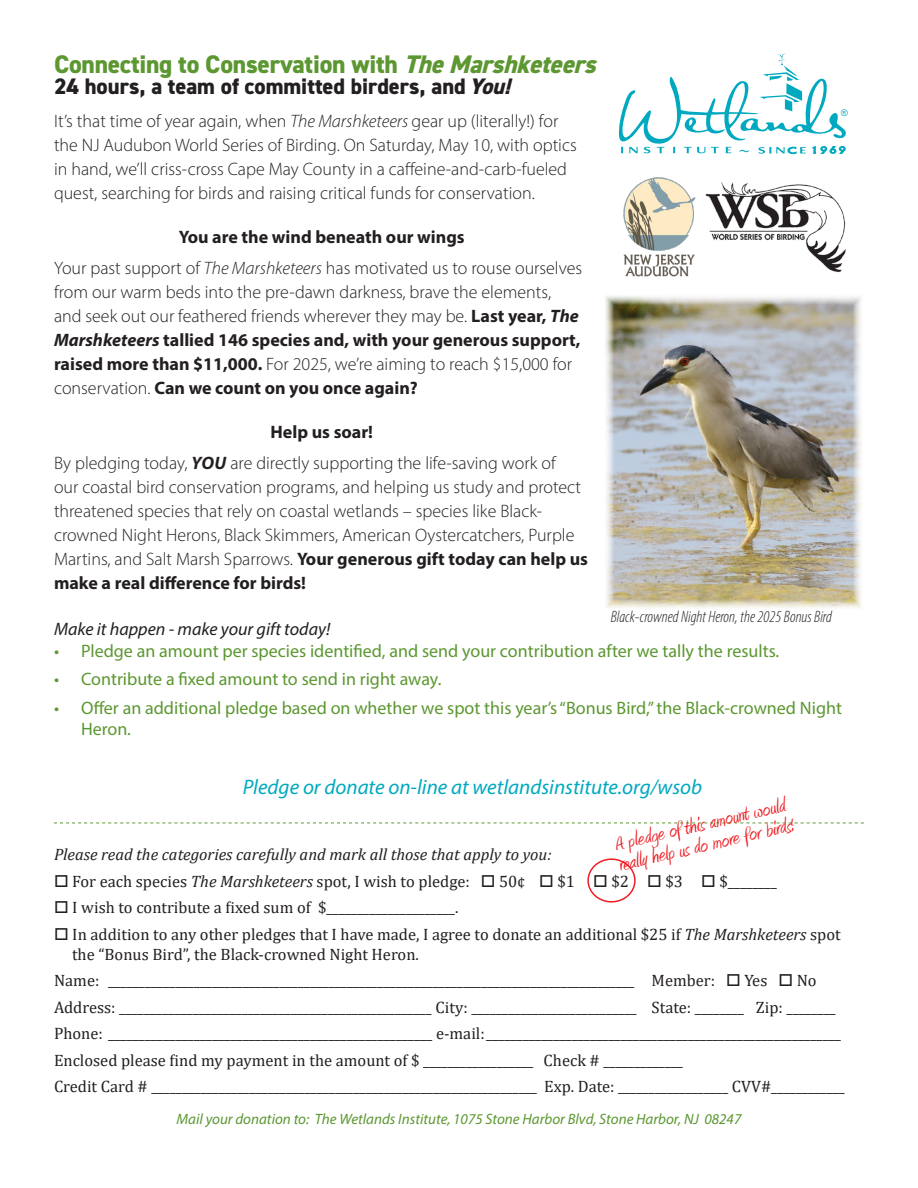
<style>
.page{position:relative;width:918px;height:1188px;background:#fff}
.page>*{position:absolute;margin:0;border:0;box-sizing:border-box;transform-origin:0 0}
.t1{font:800 25.5px "DIN2014";letter-spacing:-.01em;color:#5c9731}
.t2{font:24px/21px "Amienne";color:#ee1d23}
.t3{font:800 22.5px "DIN2014";color:#231f20}
.t4{font:italic 21px "Myriad Pro";color:#00a9bf}
.t5{font:300 18px/24px "Myriad Pro";color:#231f20}
.t6{font:18px/21.6px "Myriad Pro";color:#5c9731}
.t7{font:700 18px "Myriad Pro";color:#231f20}
.t8{font:italic 18px "Myriad Pro";color:#231f20}
.t9{font:condensed 17.1px "Gill Sans";color:#00a9bf}
.t10{font:16.5px/19.8px "Cambria";color:#231f20}
.t11{font:italic 16.5px "Cambria";color:#231f20}
.t12{font:italic 300 condensed 16.5px "Myriad Pro";color:#231f20}
.t13{font:italic 15px "Myriad Pro";color:#5c9731}
.s1{font-style:italic}
.s2{font-weight:700}
.s3{font-weight:700;font-style:italic}
</style>
<div class="page">
<svg style="left:54px;top:823px;width:810px;height:1px"></svg>
<img style="left:623px;top:177px;width:223px;height:100px">
<svg style="left:619px;top:53px;width:229px;height:101px"></svg>
<img style="left:605px;top:296px;width:256px;height:312px">
<div style="left:587px;top:858px;width:49px;height:45px;border:2px solid #ee1d23;border-radius:50%"></div>
<p class="t1" style="left:54px;top:47px;width:552px">Connecting to Conservation with <span class="s1">TheMarshketeers</span></p>
<p class="t3" style="left:54px;top:71px;width:465px">24 hours, a team of committed birders, and <span class="s1">You!</span></p>
<p class="t5" style="left:54px;top:109px;width:524px">It’s that time of year again, when <span class="s1">The Marshketeers</span> gear up (literally!) for the NJ Audubon World Series of Birding. On Saturday, May 10, with optics in hand, we’ll criss-cross Cape May County in a caffeine-and-carb-fueled quest, searching for birds and raising critical funds for conservation.</p>
<p class="t7" style="left:179px;top:225px;width:287px">You are the wind beneath our wings</p>
<p class="t5" style="left:54px;top:256px;width:530px">Your past support of <span class="s1">The Marshketeers</span> has motivated us to rouse ourselves from our warm beds into the pre-dawn darkness, brave the elements, and seek out our feathered friends wherever they may be. <span class="s2">Last year,</span> <span class="s3">The Marshketeers</span> <span class="s2">tallied 146 species and, with your generous support, raised more than $11,000.</span> For 2025, we’re aiming to reach $15,000 for conservation. <span class="s2">Can we count on you once again?</span></p>
<p class="t7" style="left:271px;top:420px;width:104px">Help us soar!</p>
<p class="t5" style="left:54px;top:451px;width:536px">By pledging today, <span class="s3">YOU</span> are directly supporting the life-saving work of<br>our coastal bird conservation programs, and helping us study and protect threatened species that rely on coastal wetlands – species like Black&shy;crowned Night Herons, Black Skimmers, American Oystercatchers, Purple Martins, and Salt Marsh Sparrows. <span class="s2">Your generous gift today can help us make a real difference for birds!</span></p>
<p class="t9" style="left:739px;top:141px;width:13px">~</p>
<p class="t12" style="left:611px;top:607px;width:223px">Black-crowned Night Heron, the 2025 Bonus Bird</p>
<p class="t8" style="left:54px;top:618px;width:278px">Make it happen - make your gift today!</p>
<p class="t6" style="left:54px;top:640px;width:727px">• Pledge an amount per species identified, and send your contribution after we tally the results.</p>
<p class="t6" style="left:54px;top:668px;width:389px">• Contribute a fixed amount to send in right away.</p>
<p class="t6" style="left:81px;top:696px;width:763px;text-indent:-27px">• Offer an additional pledge based on whether we spot this year’s “Bonus Bird,” the Black-crowned Night<br>Heron.</p>
<p class="t4" style="left:243px;top:774px;width:461px">Pledge or donate on-line at wetlandsinstitute.org/wsob</p>
<p class="t2" style="left:612px;top:835px;width:180px;rotate:-13deg">A pledge of this amount would really help us do more for birds!</p>
<p class="t11" style="left:54px;top:843px;width:499px">Please read the categories carefully and mark all those that apply to you:</p>
<p class="t10" style="left:54px;top:871px;width:724px">□ For each species <span class="s1">The Marshketeers</span> spot, I wish to pledge: □ 50¢ □ $1 □ $2 □ $3 □ $________</p>
<p class="t10" style="left:54px;top:898px;width:406px">□ I wish to contribute a fixed sum of $_____________________.</p>
<p class="t10" style="left:72px;top:924px;width:770px;text-indent:-18px">□ In addition to any other pledges that I have made, I agree to donate an additional $25 if <span class="s1">The Marshketeers</span> spot the “Bonus Bird”, the Black-crowned Night Heron.</p>
<p class="t10" style="left:54px;top:971px;width:764px">Name: ______________________________________________________________________________________ Member: □ Yes □ No</p>
<p class="t10" style="left:54px;top:997px;width:783px">Address: ___________________________________________________ City: ___________________________ State: ________ Zip: ________</p>
<p class="t10" style="left:54px;top:1024px;width:789px">Phone: _____________________________________________________ e-mail:__________________________________________________________</p>
<p class="t10" style="left:54px;top:1050px;width:631px">Enclosed please find my payment in the amount of $ __________________ Check # _____________</p>
<p class="t10" style="left:54px;top:1077px;width:792px">Credit Card # _______________________________________________________________ Exp. Date: __________________ CVV#____________</p>
<p class="t13" style="left:177px;top:1110px;width:566px">Mail your donation to: The Wetlands Institute, 1075 Stone Harbor Blvd, Stone Harbor, NJ 08247</p>
</div>
